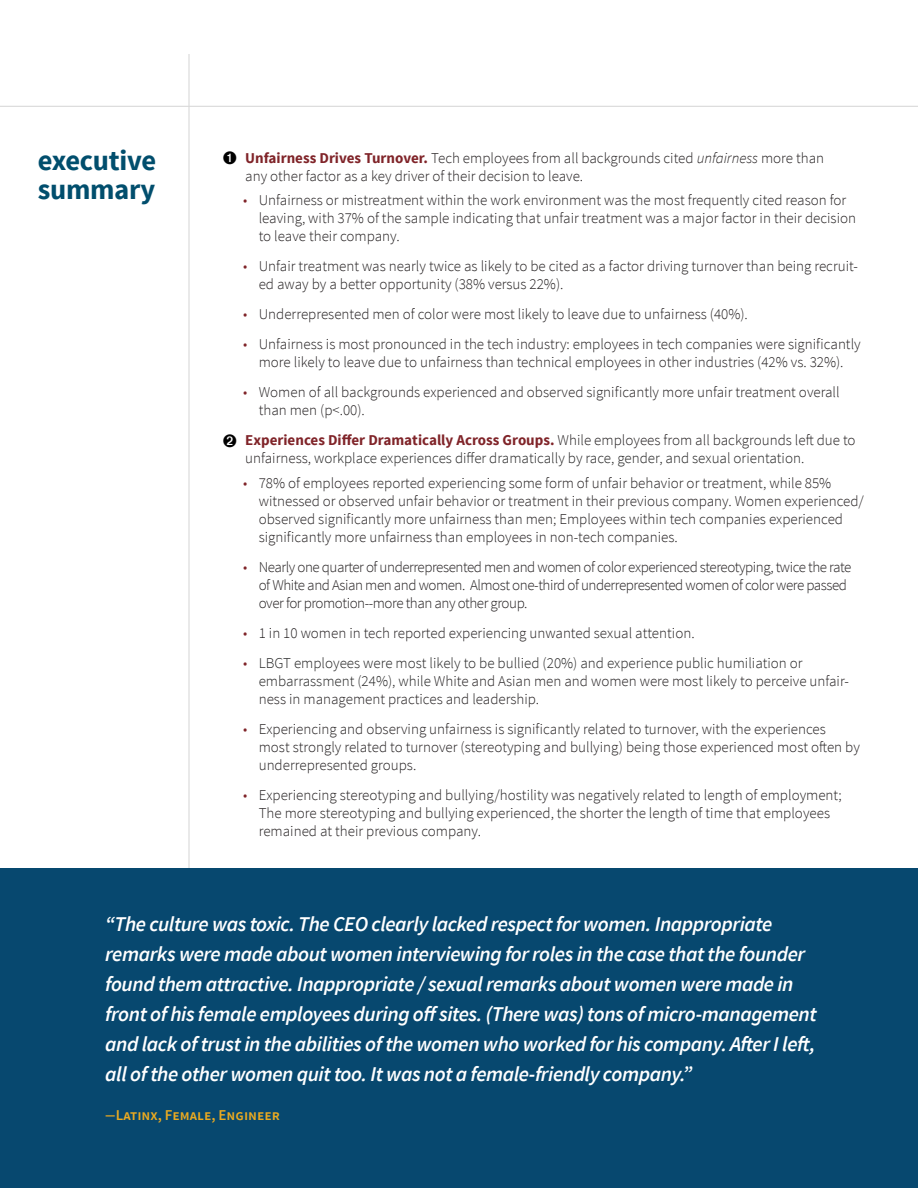
<style>
.page{position:relative;width:918px;height:1188px;background:#fff}
.page>*{position:absolute;margin:0;border:0;box-sizing:border-box;transform-origin:0 0}
.Large_Headers{font:700 28.5px/28.5px "Source Sans Pro";letter-spacing:-.01em;color:#014e6d}
.White_Quotes{font:italic 600 21px/30px "Source Sans Pro";letter-spacing:-.02em;color:#fff}
.Bullets{font:300 15px/18px "Source Sans Pro";color:#231f20}
.Bullets-2{font:300 15px/18px "Source Sans Pro";color:#222}
.Bullets-3{font:300 15px/18px "Source Sans Pro";letter-spacing:-.03em;color:#231f20}
.Body_Copy{font:300 15px/18px "Source Sans Pro";color:#231f20}
.Person_Quoted{font:600 15px "Source Sans Pro";color:#ebaa20}
.s1{color:#000}
.s2{font-weight:700;color:#802429}
.s3{font-style:italic}
.s4{color:#802429}
.s5{color:#231f20}
</style>
<div class="page">
<hr style="left:188px;top:54px;width:2px;height:1065px;background:#d9d9d9">
<hr style="left:0;top:106px;width:918px;height:1px;background:#d9d9d9">
<div style="left:0;top:868px;width:918px;height:320px;background:#07486f"></div>
<p class="Large_Headers" style="left:38px;top:148px;width:120px">executive summary</p>
<p class="Body_Copy" style="left:245px;top:149px;width:580px;text-indent:-22px"><span class="s1">➊</span> <span class="s2">Unfairness Drives Turnover.</span> Tech employees from all backgrounds cited <span class="s3">unfairness</span> more than any other factor as a key driver of their decision to leave.</p>
<p class="Bullets" style="left:259px;top:192px;width:599px;text-indent:-16px"><span class="s4">•</span> Unfairness or mistreatment within the work environment was the most frequently cited reason for leaving, with 37% of the sample indicating that unfair treatment was a major factor in their decision to leave their company.</p>
<p class="Bullets" style="left:259px;top:258px;width:601px;text-indent:-16px"><span class="s4">•</span> Unfair treatment was nearly twice as likely to be cited as a factor driving turnover than being recruit&shy;ed away by a better opportunity (38% versus 22%).</p>
<p class="Bullets" style="left:243px;top:306px;width:506px"><span class="s4">•</span> Underrepresented men of color were most likely to leave due to unfairness (40%).</p>
<p class="Bullets" style="left:243px;top:336px;width:619px;text-align:center"><span class="s4">•</span> Unfairness is most pronounced in the tech industry: employees in tech companies were significantly more likely to leave due to unfairness than technical employees in other industries (42% vs. 32%).</p>
<p class="Bullets" style="left:259px;top:384px;width:583px;text-indent:-16px"><span class="s4">•</span> Women of all backgrounds experienced and observed significantly more unfair treatment overall than men (p&lt;.00).</p>
<p class="Bullets-2" style="left:245px;top:432px;width:612px;text-indent:-22px"><span class="s1">➋</span> <span class="s2">Experiences Differ Dramatically Across Groups.</span> <span class="s5">While employees from all backgrounds left due to unfairness,</span> workplace experiences differ dramatically by race, gender, and sexual orientation.</p>
<p class="Bullets" style="left:259px;top:474px;width:607px;text-indent:-16px"><span class="s4">•</span> 78% of employees reported experiencing some form of unfair behavior or treatment, while 85% witnessed or observed unfair behavior or treatment in their previous company. Women experienced/ observed significantly more unfairness than men; Employees within tech companies experienced significantly more unfairness than employees in non-tech companies.</p>
<p class="Bullets-3" style="left:259px;top:558px;width:594px;text-indent:-16px"><span class="s4">•</span> Nearly one quarter of underrepresented men and women of color experienced stereotyping, twice the rate of White and Asian men and women. Almost one-third of underrepresented women of color were passed over for promotion--more than any other group.</p>
<p class="Bullets" style="left:243px;top:624px;width:453px"><span class="s4">•</span> 1 in 10 women in tech reported experiencing unwanted sexual attention.</p>
<p class="Bullets-2" style="left:259px;top:654px;width:592px;text-indent:-16px"><span class="s4">•</span> LBGT employees were most likely to be bullied (20%) and experience public humiliation or embarrassment (24%), while <span class="s5">White and Asian men and women were most likely to perceive unfair&shy;ness in management practices and leadership.</span></p>
<p class="Bullets" style="left:259px;top:720px;width:603px;text-indent:-16px"><span class="s4">•</span> Experiencing and observing unfairness is significantly related to turnover, with the experiences most strongly related to turnover (stereotyping and bullying) being those experienced most often by underrepresented groups.</p>
<p class="Bullets" style="left:259px;top:786px;width:585px;text-indent:-16px"><span class="s4">•</span> Experiencing stereotyping and bullying/hostility was negatively related to length of employment;<br>The more stereotyping and bullying experienced, the shorter the length of time that employees remained at their previous company.</p>
<p class="White_Quotes" style="left:105px;top:909px;width:713px">“The culture was toxic. The CEO clearly lacked respect for women. Inappropriate remarks were made about women interviewing for roles in the case that the founder found them attractive. Inappropriate / sexual remarks about women were made in front of his female employees during off sites. (There was) tons of micro-management and lack of trust in the abilities of the women who worked for his company. After I left, all of the other women quit too. It was not a female-friendly company.”</p>
<p class="Person_Quoted" style="left:105px;top:1106px;width:176px">—Latinx, Female, Engineer</p>
</div>
